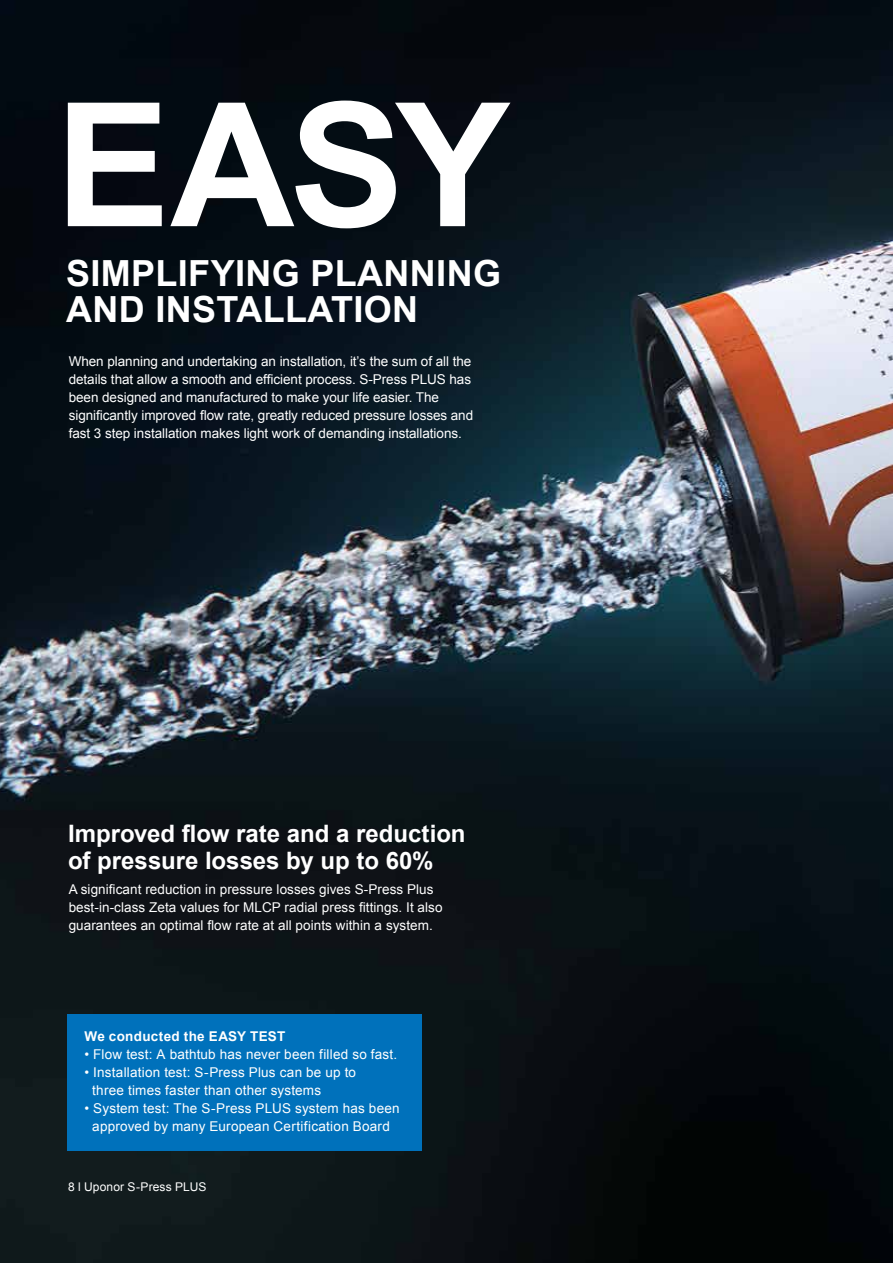
<style>
.page{position:relative;width:893px;height:1263px;background:#fff}
.page>*{position:absolute;margin:0;border:0;box-sizing:border-box;transform-origin:0 0}
.t1{font:700 172.5px "Arial";color:#fff}
.t2{font:700 36px/36px "Arial";letter-spacing:.01em;color:#fff}
.t3{font:700 24px/27px "Arial";color:#fff}
.t4{font:13.5px/18px "Arial";letter-spacing:.005em;color:#fff}
.t5{font:700 13.5px "Arial";letter-spacing:.02em;color:#fff}
.t6{font:12px "Arial";letter-spacing:.015em;color:#fff}
</style>
<div class="page">
<img style="left:0;top:0;width:893px;height:1263px">
<div style="left:68px;top:1014px;width:353px;height:136px;background:#0071bb"></div>
<h1 class="t1" style="left:55px;top:51px;width:456px">EASY</h1>
<h2 class="t2" style="left:66px;top:256px;width:436px">SIMPLIFYING PLANNING<br>AND INSTALLATION</h2>
<p class="t4" style="left:69px;top:352px;width:406px">When planning and undertaking an installation, it’s the sum of all the details that allow a smooth and efficient process. S-Press PLUS has been designed and manufactured to make your life easier. The significantly improved flow rate, greatly reduced pressure losses and fast 3 step installation makes light work of demanding installations.</p>
<h3 class="t3" style="left:68px;top:821px;width:399px">Improved flow rate and a reduction of pressure losses by up to 60%</h3>
<p class="t4" style="left:69px;top:881px;width:375px">A significant reduction in pressure losses gives S-Press Plus best-in-class Zeta values for MLCP radial press fittings. It also guarantees an optimal flow rate at all points within a system.</p>
<p class="t5" style="left:85px;top:1027px;width:202px">We conducted the EASY TEST</p>
<p class="t4" style="left:85px;top:1045px;width:314px">• Flow test: A bathtub has never been filled so fast.</p>
<p class="t4" style="left:92px;top:1063px;width:265px;text-indent:-8px">• Installation test: S-Press Plus can be up to three times faster than other systems</p>
<p class="t4" style="left:85px;top:1099px;width:317px;text-align:center">• System test: The S-Press PLUS system has been approved by many European Certification Board</p>
<p class="t6" style="left:68px;top:1179px;width:140px">8 l Uponor S-Press PLUS</p>
</div>
